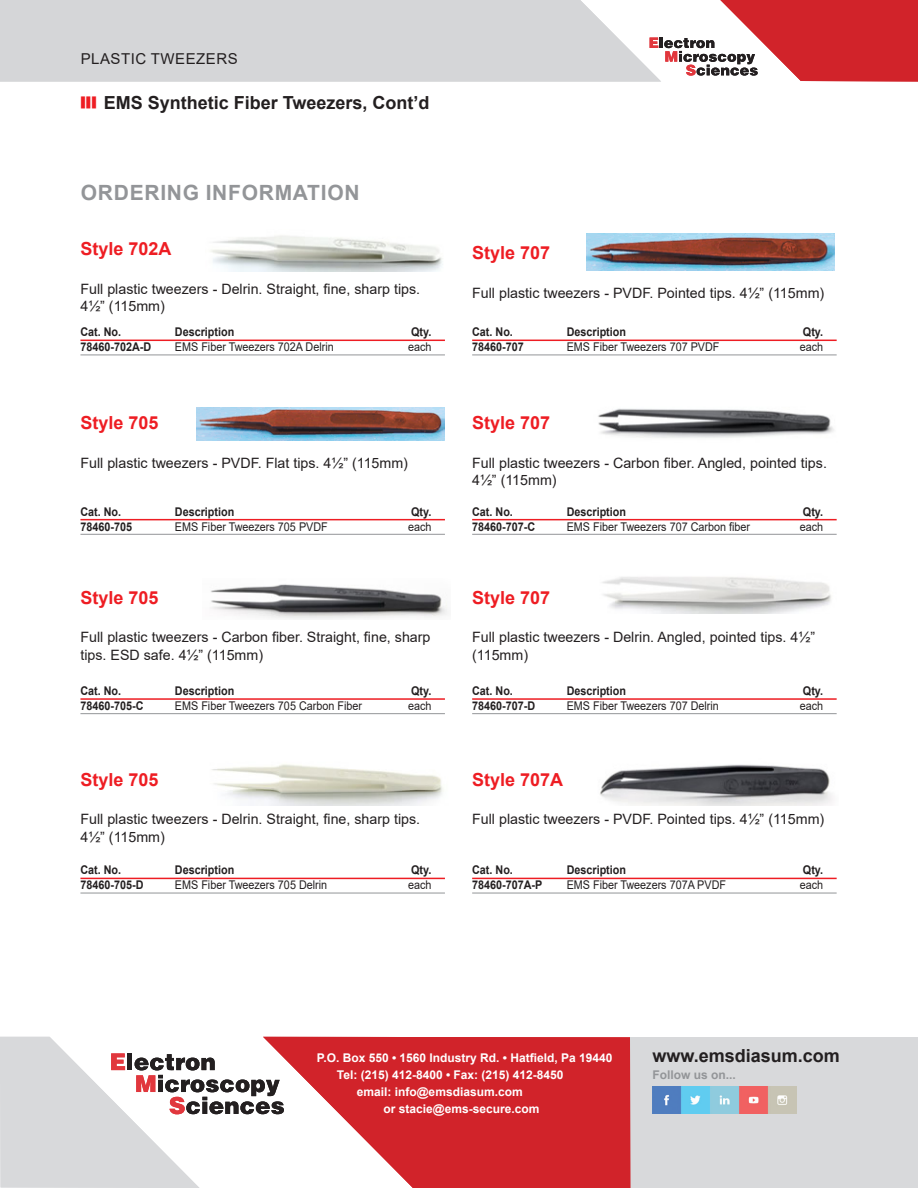
<style>
.page{position:relative;width:918px;height:1188px;background:#fff}
.page>*{position:absolute;margin:0;border:0;box-sizing:border-box;transform-origin:0 0}
.Major_Subhead{font:700 21px "Arial";letter-spacing:.035em;color:#939598}
.t1{font:700 18px "Arial";color:#ee1d23}
.Product_Name__Small{font:700 18px "Arial";color:#231f20}
.Section_Title{font:15px "Arial";letter-spacing:.035em;color:#231f20}
.Body_Text{font:14.25px/17.1px "Arial";color:#231f20}
.Price_Block_Text__1{font:12px "Arial";color:#231f20;scale:.9 1}
.Price_Block_Header{font:700 12px "Arial";color:#231f20;scale:.9 1}
.Body_Text-2{font:700 12px "Arial";color:#fff}
.Price_Block_Text__1-2{font:700 12px "Arial";color:#231f20;scale:.9 1}
.Body_Text-3{font:700 12px "Arial";color:#939598}
</style>
<div class="page">
<div style="left:0;top:0;width:650px;height:82px;background:#d5d6d8"></div>
<div style="left:630px;top:1037px;width:288px;height:151px;background:#d8d9db"></div>
<svg style="left:284px;top:1037px;width:347px;height:151px;fill:#d1232a"></svg>
<svg style="left:650px;top:0;width:268px;height:82px"></svg>
<svg style="left:0;top:1037px;width:284px;height:151px"></svg>
<hr style="left:80px;top:340px;width:365px;height:1px;background:#ee1d23">
<hr style="left:80px;top:355px;width:365px;height:1px;background:#939598">
<img style="left:210px;top:235px;width:233px;height:37px">
<hr style="left:80px;top:698px;width:365px;height:2px;background:#ee1d23">
<hr style="left:80px;top:713px;width:365px;height:1px;background:#939598">
<hr style="left:80px;top:519px;width:365px;height:1px;background:#ee1d23">
<hr style="left:80px;top:534px;width:365px;height:1px;background:#939598">
<img style="left:210px;top:584px;width:237px;height:35px">
<img style="left:196px;top:407px;width:249px;height:33px">
<hr style="left:472px;top:340px;width:365px;height:1px;background:#ee1d23">
<hr style="left:472px;top:355px;width:365px;height:1px;background:#939598">
<img style="left:586px;top:233px;width:249px;height:38px">
<hr style="left:472px;top:519px;width:365px;height:1px;background:#ee1d23">
<hr style="left:472px;top:534px;width:365px;height:1px;background:#939598">
<img style="left:598px;top:408px;width:236px;height:30px">
<hr style="left:472px;top:698px;width:365px;height:2px;background:#ee1d23">
<hr style="left:472px;top:713px;width:365px;height:1px;background:#939598">
<img style="left:602px;top:577px;width:229px;height:37px">
<hr style="left:472px;top:878px;width:365px;height:1px;background:#ee1d23">
<hr style="left:472px;top:893px;width:365px;height:1px;background:#939598">
<img style="left:600px;top:764px;width:233px;height:41px">
<hr style="left:80px;top:878px;width:365px;height:1px;background:#ee1d23">
<hr style="left:80px;top:893px;width:365px;height:1px;background:#939598">
<img style="left:212px;top:764px;width:231px;height:42px">
<p class="Section_Title" style="left:81px;top:49px;width:159px">PLASTIC TWEEZERS</p>
<p class="Product_Name__Small" style="left:104px;top:90px;width:327px">EMS Synthetic Fiber Tweezers, Cont’d</p>
<p class="Major_Subhead" style="left:81px;top:178px;width:280px">ORDERING INFORMATION</p>
<p class="t1" style="left:80px;top:236px;width:93px">Style 702A</p>
<p class="Body_Text" style="left:80px;top:280px;width:341px">Full plastic tweezers - Delrin. Straight, fine, sharp tips.<br>4½” (115mm)</p>
<p class="t1" style="left:472px;top:240px;width:80px">Style 707</p>
<p class="Body_Text" style="left:472px;top:284px;width:354px">Full plastic tweezers - PVDF. Pointed tips. 4½” (115mm)</p>
<p class="Price_Block_Header" style="left:80px;top:324px;width:47px">Cat. No.</p>
<p class="Price_Block_Header" style="left:175px;top:324px;width:68px">Description</p>
<p class="Price_Block_Header" style="left:411px;top:324px;width:24px">Qty.</p>
<p class="Price_Block_Text__1-2" style="left:80px;top:339px;width:80px">78460-702A-D</p>
<p class="Price_Block_Text__1" style="left:175px;top:339px;width:178px">EMS Fiber Tweezers 702A Delrin</p>
<p class="Price_Block_Text__1" style="left:408px;top:339px;width:28px">each</p>
<p class="Price_Block_Header" style="left:472px;top:324px;width:47px">Cat. No.</p>
<p class="Price_Block_Header" style="left:567px;top:324px;width:68px">Description</p>
<p class="Price_Block_Header" style="left:803px;top:324px;width:24px">Qty.</p>
<p class="Price_Block_Text__1-2" style="left:472px;top:339px;width:59px">78460-707</p>
<p class="Price_Block_Text__1" style="left:567px;top:339px;width:171px">EMS Fiber Tweezers 707 PVDF</p>
<p class="Price_Block_Text__1" style="left:800px;top:339px;width:28px">each</p>
<p class="t1" style="left:80px;top:410px;width:80px">Style 705</p>
<p class="Body_Text" style="left:80px;top:454px;width:329px">Full plastic tweezers - PVDF. Flat tips. 4½” (115mm)</p>
<p class="t1" style="left:472px;top:410px;width:80px">Style 707</p>
<p class="Body_Text" style="left:472px;top:454px;width:356px">Full plastic tweezers - Carbon fiber. Angled, pointed tips.<br>4½” (115mm)</p>
<p class="Price_Block_Header" style="left:80px;top:503px;width:47px">Cat. No.</p>
<p class="Price_Block_Header" style="left:175px;top:503px;width:68px">Description</p>
<p class="Price_Block_Header" style="left:411px;top:503px;width:24px">Qty.</p>
<p class="Price_Block_Text__1-2" style="left:80px;top:518px;width:59px">78460-705</p>
<p class="Price_Block_Text__1" style="left:175px;top:518px;width:171px">EMS Fiber Tweezers 705 PVDF</p>
<p class="Price_Block_Text__1" style="left:408px;top:518px;width:28px">each</p>
<p class="Price_Block_Header" style="left:472px;top:503px;width:47px">Cat. No.</p>
<p class="Price_Block_Header" style="left:567px;top:503px;width:68px">Description</p>
<p class="Price_Block_Header" style="left:803px;top:503px;width:24px">Qty.</p>
<p class="Price_Block_Text__1-2" style="left:472px;top:518px;width:72px">78460-707-C</p>
<p class="Price_Block_Text__1" style="left:567px;top:518px;width:205px">EMS Fiber Tweezers 707 Carbon fiber</p>
<p class="Price_Block_Text__1" style="left:800px;top:518px;width:28px">each</p>
<p class="t1" style="left:80px;top:585px;width:80px">Style 705</p>
<p class="Body_Text" style="left:80px;top:629px;width:352px">Full plastic tweezers - Carbon fiber. Straight, fine, sharp tips. ESD safe. 4½” (115mm)</p>
<p class="t1" style="left:472px;top:585px;width:80px">Style 707</p>
<p class="Body_Text" style="left:472px;top:629px;width:344px">Full plastic tweezers - Delrin. Angled, pointed tips. 4½” (115mm)</p>
<p class="Price_Block_Header" style="left:80px;top:682px;width:47px">Cat. No.</p>
<p class="Price_Block_Header" style="left:175px;top:682px;width:68px">Description</p>
<p class="Price_Block_Header" style="left:411px;top:682px;width:24px">Qty.</p>
<p class="Price_Block_Text__1-2" style="left:80px;top:697px;width:72px">78460-705-C</p>
<p class="Price_Block_Text__1" style="left:175px;top:698px;width:209px">EMS Fiber Tweezers 705 Carbon Fiber</p>
<p class="Price_Block_Text__1" style="left:408px;top:698px;width:28px">each</p>
<p class="Price_Block_Header" style="left:472px;top:682px;width:47px">Cat. No.</p>
<p class="Price_Block_Header" style="left:567px;top:682px;width:68px">Description</p>
<p class="Price_Block_Header" style="left:803px;top:682px;width:24px">Qty.</p>
<p class="Price_Block_Text__1-2" style="left:472px;top:697px;width:72px">78460-707-D</p>
<p class="Price_Block_Text__1" style="left:567px;top:698px;width:171px">EMS Fiber Tweezers 707 Delrin</p>
<p class="Price_Block_Text__1" style="left:800px;top:698px;width:28px">each</p>
<p class="t1" style="left:80px;top:767px;width:80px">Style 705</p>
<p class="Body_Text" style="left:80px;top:811px;width:341px">Full plastic tweezers - Delrin. Straight, fine, sharp tips.<br>4½” (115mm)</p>
<p class="t1" style="left:472px;top:767px;width:93px">Style 707A</p>
<p class="Body_Text" style="left:472px;top:811px;width:354px">Full plastic tweezers - PVDF. Pointed tips. 4½” (115mm)</p>
<p class="Price_Block_Header" style="left:80px;top:862px;width:47px">Cat. No.</p>
<p class="Price_Block_Header" style="left:175px;top:862px;width:68px">Description</p>
<p class="Price_Block_Header" style="left:411px;top:862px;width:24px">Qty.</p>
<p class="Price_Block_Text__1-2" style="left:80px;top:877px;width:72px">78460-705-D</p>
<p class="Price_Block_Text__1" style="left:175px;top:877px;width:171px">EMS Fiber Tweezers 705 Delrin</p>
<p class="Price_Block_Text__1" style="left:408px;top:877px;width:28px">each</p>
<p class="Price_Block_Header" style="left:472px;top:862px;width:47px">Cat. No.</p>
<p class="Price_Block_Header" style="left:567px;top:862px;width:68px">Description</p>
<p class="Price_Block_Header" style="left:803px;top:862px;width:24px">Qty.</p>
<p class="Price_Block_Text__1-2" style="left:472px;top:877px;width:80px">78460-707A-P</p>
<p class="Price_Block_Text__1" style="left:567px;top:877px;width:179px">EMS Fiber Tweezers 707A PVDF</p>
<p class="Price_Block_Text__1" style="left:800px;top:877px;width:28px">each</p>
<p class="Body_Text-2" style="left:317px;top:1050px;width:297px">P.O. Box 550 • 1560 Industry Rd. • Hatfield, Pa 19440</p>
<p class="Body_Text-2" style="left:337px;top:1067px;width:228px">Tel: (215) 412-8400 • Fax: (215) 412-8450</p>
<p class="Body_Text-2" style="left:357px;top:1083px;width:167px">email: info@emsdiasum.com</p>
<p class="Body_Text-2" style="left:384px;top:1100px;width:157px">or stacie@ems-secure.com</p>
<p class="Product_Name__Small" style="left:652px;top:1043px;width:189px">www.emsdiasum.com</p>
<p class="Body_Text-3" style="left:652px;top:1067px;width:85px">Follow us on...</p>
</div>
